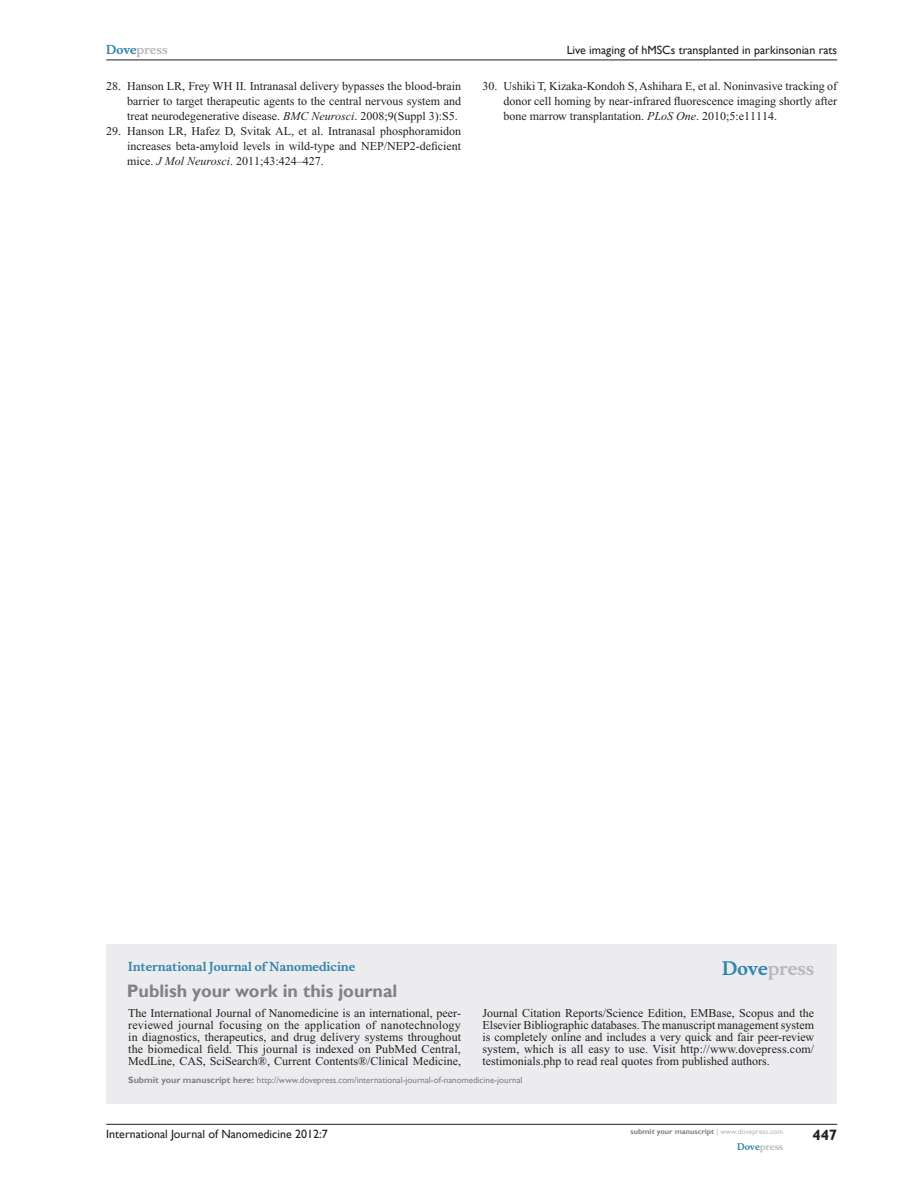
<style>
.page{position:relative;width:918px;height:1188px;background:#fff}
.page>*{position:absolute;margin:0;border:0;box-sizing:border-box;transform-origin:0 0}
.t1{font:700 18px "Gill Sans";color:#808285}
.t2{font:700 18px "Musee";color:#b8b9bc}
.t3{font:700 15px "Gill Sans";color:#231f20}
.t4{font:12px/12px "Times New Roman";color:#231f20;text-align:justify}
.t5{font:12px "Gill Sans";color:#231f20}
.t6{font:700 12px "Musee";color:#3485ae}
.t7{font:700 12px "Musee";color:#b8b9bc}
.t8{font:9px "Gill Sans";color:#808285}
.t9{font:700 9px "Musee";color:#b8b9bc}
.t10{font:700 7.5px "Gill Sans";color:#808285}
.s1{color:#3485ae}
.s2{font-style:italic}
.s3{font-weight:700}
.s4{font-weight:400;color:#b8b9bc}
</style>
<div class="page">
<div style="left:106px;top:944px;width:731px;height:159px;background:#ececee"></div>
<hr style="left:106px;top:1124px;width:731px;height:1px;background:#231f20">
<hr style="left:106px;top:60px;width:731px;height:1px;background:#231f20">
<p class="t7" style="left:106px;top:43px;width:63px"><span class="s1">Dove</span>press</p>
<p class="t4" style="left:127px;top:79px;width:335px;line-height:15px;text-indent:-21px">28. Hanson LR, Frey WH II. Intranasal delivery bypasses the blood-brain barrier to target therapeutic agents to the central nervous system and treat neurodegenerative disease. <span class="s2">BMC Neurosci</span>. 2008;9(Suppl 3):S5.</p>
<p class="t4" style="left:127px;top:124px;width:335px;line-height:15px;text-indent:-21px">29. Hanson LR, Hafez D, Svitak AL, et al. Intranasal phosphoramidon increases beta-amyloid levels in wild-type and NEP/NEP2-deficient mice. <span class="s2">J Mol Neurosci</span>. 2011;43:424–427.</p>
<p class="t5" style="left:567px;top:43px;width:272px">Live imaging of hMSCs transplanted in parkinsonian rats</p>
<p class="t4" style="left:503px;top:79px;width:335px;line-height:15px;text-indent:-21px">30. Ushiki T, Kizaka-Kondoh S, Ashihara E, et al. Noninvasive tracking of donor cell homing by near-infrared fluorescence imaging shortly after bone marrow transplantation. <span class="s2">PLoS One</span>. 2010;5:e11114.</p>
<p class="t6" style="left:128px;top:959px;width:228px">International Journal of Nanomedicine</p>
<h1 class="t1" style="left:127px;top:980px;width:272px">Publish your work in this journal</h1>
<h1 class="t2" style="left:722px;top:958px;width:94px"><span class="s1">Dove</span>press</h1>
<p class="t4" style="left:128px;top:1007px;width:334px">The International Journal of Nanomedicine is an international, peer&shy;reviewed journal focusing on the application of nanotechnology in diagnostics, therapeutics, and drug delivery systems throughout the biomedical field. This journal is indexed on PubMed Central, MedLine, CAS, SciSearch®, Current Contents®/Clinical Medicine,</p>
<p class="t4" style="left:482px;top:1007px;width:333px">Journal Citation Reports/Science Edition, EMBase, Scopus and the Elsevier Bibliographic databases. The manuscript management system is completely online and includes a very quick and fair peer-review system, which is all easy to use. Visit http://www.dovepress.com/ testimonials.php to read real quotes from published authors.</p>
<p class="t8" style="left:128px;top:1075px;width:396px"><span class="s3">Submit your manuscript here:</span> http://www.dovepress.com/international-journal-of-nanomedicine-journal</p>
<p class="t5" style="left:106px;top:1127px;width:223px">International Journal of Nanomedicine 2012:7</p>
<p class="t10" style="left:631px;top:1127px;width:154px">submit your manuscript <span class="s4">| www.dovepress.com</span></p>
<p class="t9" style="left:737px;top:1141px;width:48px"><span class="s1">Dove</span>press</p>
<p class="t3" style="left:812px;top:1126px;width:26px">447</p>
</div>
